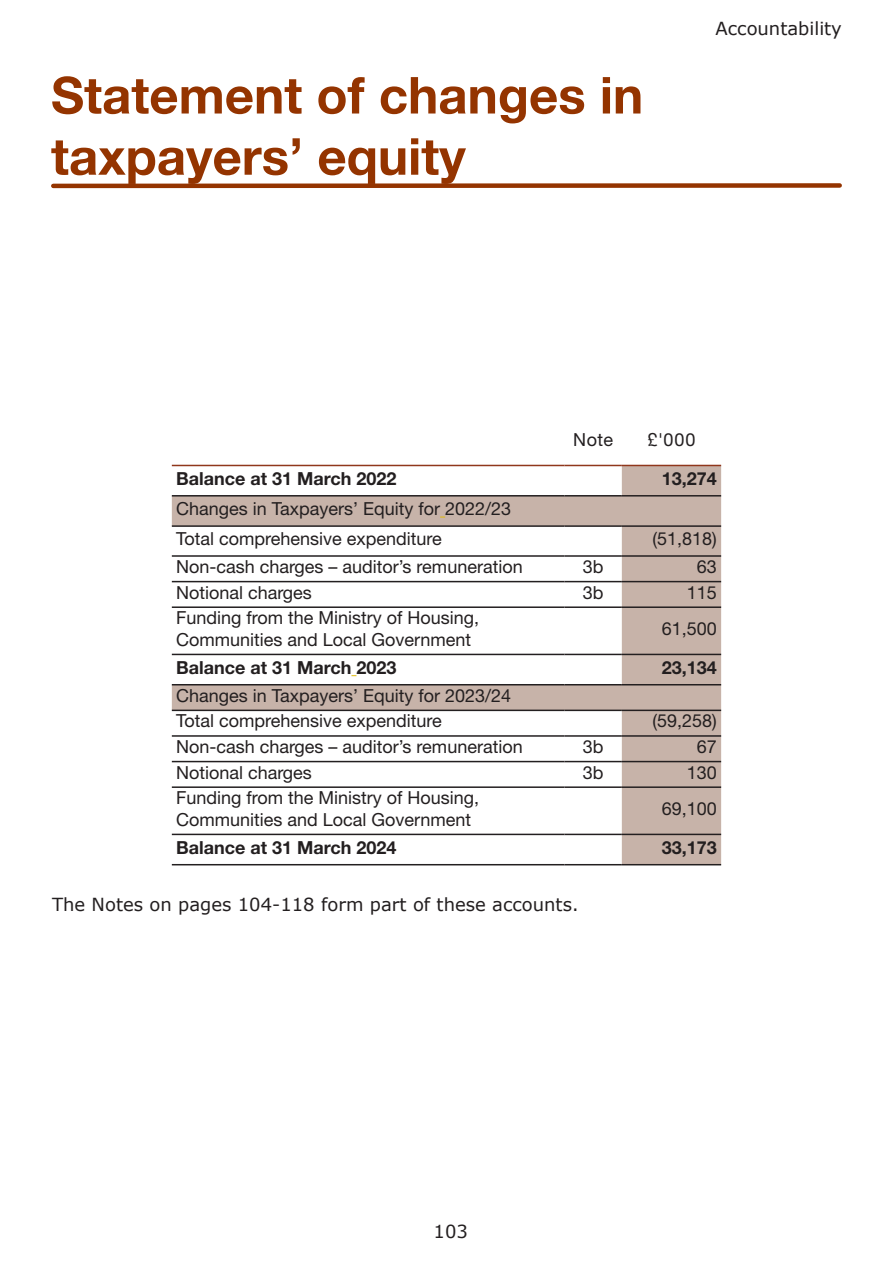
<style>
.page{position:relative;width:893px;height:1263px;background:#fff}
.page>*{position:absolute;margin:0;border:0;box-sizing:border-box;transform-origin:0 0}
.t1{font:700 51px/61.2px "Helvetica Neue";color:#943400}
.Table_text_left{font:18px/21.6px "Helvetica Neue LT Std";color:#231f20}
.Body_text{font:18px "Verdana";color:#231f20}
.Table_text_left_bold{font:700 18px "Helvetica Neue LT Std";color:#231f20}
.Table_text_right{font:18px "Helvetica Neue LT Std";color:#231f20}
.Table_text_right_bold{font:700 18px "Helvetica Neue LT Std";color:#231f20}
.Table_Heading{font:18px "Helvetica Neue LT Std";letter-spacing:.04em;color:#231f20}
.Table_text_centered{font:18px "Helvetica Neue LT Std";color:#231f20}
</style>
<div class="page">
<div style="left:53px;top:183px;width:787px;height:5px;background:#943400"></div>
<svg style="left:172px;top:466px;width:549px;height:398px"></svg>
<hr style="left:172px;top:555px;width:392px;height:2px;background:#231f20">
<hr style="left:564px;top:555px;width:58px;height:2px;background:#231f20">
<hr style="left:622px;top:555px;width:99px;height:2px;background:#231f20">
<hr style="left:172px;top:581px;width:392px;height:1px;background:#231f20">
<hr style="left:564px;top:581px;width:58px;height:1px;background:#231f20">
<hr style="left:622px;top:581px;width:99px;height:1px;background:#231f20">
<hr style="left:172px;top:606px;width:392px;height:2px;background:#231f20">
<hr style="left:564px;top:606px;width:58px;height:2px;background:#231f20">
<hr style="left:622px;top:606px;width:99px;height:2px;background:#231f20">
<hr style="left:172px;top:735px;width:392px;height:2px;background:#231f20">
<hr style="left:564px;top:735px;width:58px;height:2px;background:#231f20">
<hr style="left:622px;top:735px;width:99px;height:2px;background:#231f20">
<hr style="left:172px;top:761px;width:392px;height:1px;background:#231f20">
<hr style="left:564px;top:761px;width:58px;height:1px;background:#231f20">
<hr style="left:622px;top:761px;width:99px;height:1px;background:#231f20">
<hr style="left:172px;top:786px;width:392px;height:2px;background:#231f20">
<hr style="left:564px;top:786px;width:58px;height:2px;background:#231f20">
<hr style="left:622px;top:786px;width:99px;height:2px;background:#231f20">
<hr style="left:172px;top:654px;width:392px;height:1px;background:#231f20">
<hr style="left:564px;top:654px;width:58px;height:1px;background:#231f20">
<hr style="left:172px;top:834px;width:392px;height:1px;background:#231f20">
<hr style="left:564px;top:834px;width:58px;height:1px;background:#231f20">
<hr style="left:622px;top:654px;width:99px;height:1px;background:#231f20">
<hr style="left:622px;top:834px;width:99px;height:1px;background:#231f20">
<hr style="left:172px;top:864px;width:392px;height:1px;background:#231f20">
<hr style="left:564px;top:864px;width:58px;height:1px;background:#231f20">
<hr style="left:622px;top:684px;width:99px;height:1px;background:#231f20">
<hr style="left:622px;top:864px;width:99px;height:1px;background:#231f20">
<hr style="left:172px;top:465px;width:392px;height:1px;background:#90371c">
<hr style="left:564px;top:465px;width:58px;height:1px;background:#90371c">
<hr style="left:172px;top:495px;width:392px;height:1px;background:#231f20">
<hr style="left:564px;top:495px;width:58px;height:1px;background:#231f20">
<hr style="left:172px;top:525px;width:392px;height:2px;background:#231f20">
<hr style="left:564px;top:525px;width:58px;height:2px;background:#231f20">
<hr style="left:622px;top:495px;width:99px;height:1px;background:#231f20">
<hr style="left:622px;top:525px;width:99px;height:2px;background:#231f20">
<hr style="left:172px;top:684px;width:392px;height:1px;background:#231f20">
<hr style="left:564px;top:684px;width:58px;height:1px;background:#231f20">
<hr style="left:172px;top:710px;width:392px;height:1px;background:#231f20">
<hr style="left:564px;top:710px;width:58px;height:1px;background:#231f20">
<hr style="left:622px;top:710px;width:99px;height:1px;background:#231f20">
<hr style="left:622px;top:465px;width:99px;height:1px;background:#90371c">
<h1 class="t1" style="left:51px;top:64px;width:594px">Statement of changes in taxpayers’ equity</h1>
<p class="Body_text" style="left:716px;top:16px;width:128px">Accountability</p>
<p class="Table_Heading" style="left:573px;top:429px;width:42px">Note</p>
<p class="Table_Heading" style="left:647px;top:429px;width:50px">£'000</p>
<p class="Table_text_left_bold" style="left:176px;top:467px;width:222px">Balance at 31 March 2022</p>
<p class="Table_text_right_bold" style="left:662px;top:467px;width:57px">13,274</p>
<p class="Table_text_left" style="left:176px;top:498px;width:337px">Changes in Taxpayers’ Equity for 2022/23</p>
<p class="Table_text_left" style="left:176px;top:528px;width:267px">Total comprehensive expenditure</p>
<p class="Table_text_right" style="left:652px;top:528px;width:66px">(51,818)</p>
<p class="Table_text_left" style="left:176px;top:556px;width:348px">Non-cash charges – auditor’s remuneration</p>
<p class="Table_text_centered" style="left:583px;top:556px;width:22px">3b</p>
<p class="Table_text_right" style="left:697px;top:556px;width:22px">63</p>
<p class="Table_text_left" style="left:176px;top:581px;width:137px">Notional charges</p>
<p class="Table_text_centered" style="left:583px;top:582px;width:22px">3b</p>
<p class="Table_text_right" style="left:687px;top:582px;width:32px">115</p>
<p class="Table_text_left" style="left:176px;top:607px;width:305px">Funding from the Ministry of Housing,<br>Communities and Local Government</p>
<p class="Table_text_right" style="left:662px;top:618px;width:57px">61,500</p>
<p class="Table_text_left_bold" style="left:176px;top:656px;width:222px">Balance at 31 March 2023</p>
<p class="Table_text_right_bold" style="left:662px;top:656px;width:57px">23,134</p>
<p class="Table_text_left" style="left:176px;top:684px;width:337px">Changes in Taxpayers’ Equity for 2023/24</p>
<p class="Table_text_left" style="left:176px;top:710px;width:267px">Total comprehensive expenditure</p>
<p class="Table_text_right" style="left:652px;top:710px;width:66px">(59,258)</p>
<p class="Table_text_left" style="left:176px;top:736px;width:348px">Non-cash charges – auditor’s remuneration</p>
<p class="Table_text_centered" style="left:583px;top:736px;width:22px">3b</p>
<p class="Table_text_right" style="left:697px;top:736px;width:22px">67</p>
<p class="Table_text_left" style="left:176px;top:761px;width:137px">Notional charges</p>
<p class="Table_text_centered" style="left:583px;top:761px;width:22px">3b</p>
<p class="Table_text_right" style="left:687px;top:761px;width:32px">130</p>
<p class="Table_text_left" style="left:176px;top:787px;width:305px">Funding from the Ministry of Housing,<br>Communities and Local Government</p>
<p class="Table_text_right" style="left:662px;top:798px;width:57px">69,100</p>
<p class="Table_text_left_bold" style="left:176px;top:836px;width:222px">Balance at 31 March 2024</p>
<p class="Table_text_right_bold" style="left:662px;top:836px;width:57px">33,173</p>
<p class="Body_text" style="left:52px;top:892px;width:528px">The Notes on pages 104-118 form part of these accounts.</p>
<p class="Body_text" style="left:434px;top:1219px;width:36px">103</p>
</div>
